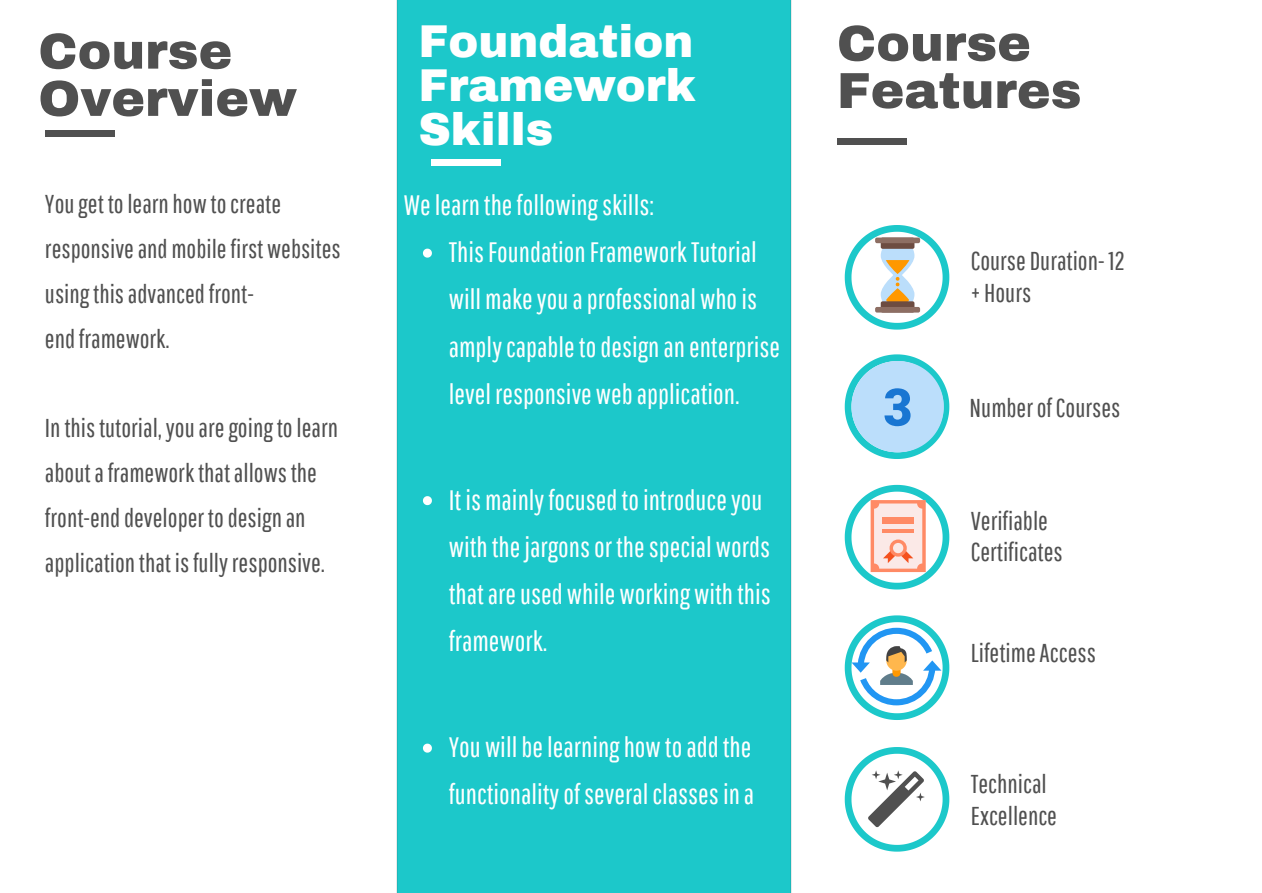
<style>
.page{position:relative;width:1262px;height:893px;background:#fff}
.page>*{position:absolute;margin:0;border:0;box-sizing:border-box;transform-origin:0 0}
.t1{font:900 50.55px/47.2px "Archivo";color:#505050}
.t2{font:900 45px/43.8px "Archivo";color:#fff;text-align:justify}
.t3{font:28.05px/47.2px "Pathway Gothic One";color:#fff}
.t4{font:25.8px/45px "Pathway Gothic One";color:#505050}
</style>
<div class="page">
<div style="left:397px;top:0;width:393px;height:892px;background:#1cc8ca"></div>
<hr style="left:790px;top:0;width:2px;height:892px;background:#2e2e2e;opacity:.1">
<hr style="left:396px;top:0;width:1px;height:892px;background:#e9e9e9">
<div style="left:45px;top:130px;width:70px;height:7px;background:#505050"></div>
<div style="left:431px;top:159px;width:69px;height:6px;background:#fff"></div>
<svg style="left:423px;top:248px;width:9px;height:9px"></svg>
<svg style="left:423px;top:496px;width:9px;height:9px"></svg>
<svg style="left:423px;top:743px;width:9px;height:9px"></svg>
<div style="left:837px;top:138px;width:69px;height:7px;background:#505050"></div>
<svg style="left:844px;top:747px;width:105px;height:104px"></svg>
<svg style="left:844px;top:225px;width:105px;height:104px"></svg>
<div style="left:880px;top:301px;width:34px;height:11px;background:#6d4c41;border-radius:2px"></div>
<div style="left:880px;top:237px;width:34px;height:12px;background:#6d4c41;border-radius:2px"></div>
<div style="left:875px;top:307px;width:45px;height:5px;background:#8d6e63;border-radius:2px"></div>
<div style="left:875px;top:237px;width:45px;height:6px;background:#8d6e63;border-radius:2px"></div>
<svg style="left:844px;top:485px;width:105px;height:104px"></svg>
<svg style="left:844px;top:615px;width:105px;height:105px"></svg>
<svg style="left:844px;top:354px;width:105px;height:105px"></svg>
<h1 class="t1" style="left:38px;top:28px;width:260px">Course<br>Overview</h1>
<h2 class="t2" style="left:418px;top:20px;width:279px">Foundation Framework Skills</h2>
<p class="t4" style="left:45px;top:180px;width:297px">You get to learn how to create responsive and mobile first websites using this advanced front-<br>end framework.</p>
<p class="t4" style="left:45px;top:404px;width:294px">In this tutorial, you are going to learn about a framework that allows the front-end developer to design an application that is fully responsive.</p>
<p class="t3" style="left:449px;top:181px;width:333px;text-indent:-45px">We learn the following skills:<br>This Foundation Framework Tutorial will make you a professional who is amply capable to design an enterprise level responsive web application.</p>
<p class="t3" style="left:449px;top:475px;width:323px">It is mainly focused to introduce you with the jargons or the special words that are used while working with this framework.</p>
<p class="t3" style="left:449px;top:722px;width:307px">You will be learning how to add the functionality of several classes in a</p>
<h1 class="t1" style="left:837px;top:20px;width:246px">Course<br>Features</h1>
<p class="t4" style="left:970px;top:244px;width:155px;line-height:31.5px">Course Duration- 12 + Hours</p>
<p class="t4" style="left:969px;top:385px;width:152px">Number of Courses</p>
<p class="t4" style="left:970px;top:504px;width:94px;line-height:31.5px">Verifiable<br>Certificates</p>
<p class="t4" style="left:970px;top:629px;width:127px">Lifetime Access</p>
<p class="t4" style="left:970px;top:767px;width:88px;line-height:31.5px">Technical<br>Excellence</p>
</div>
